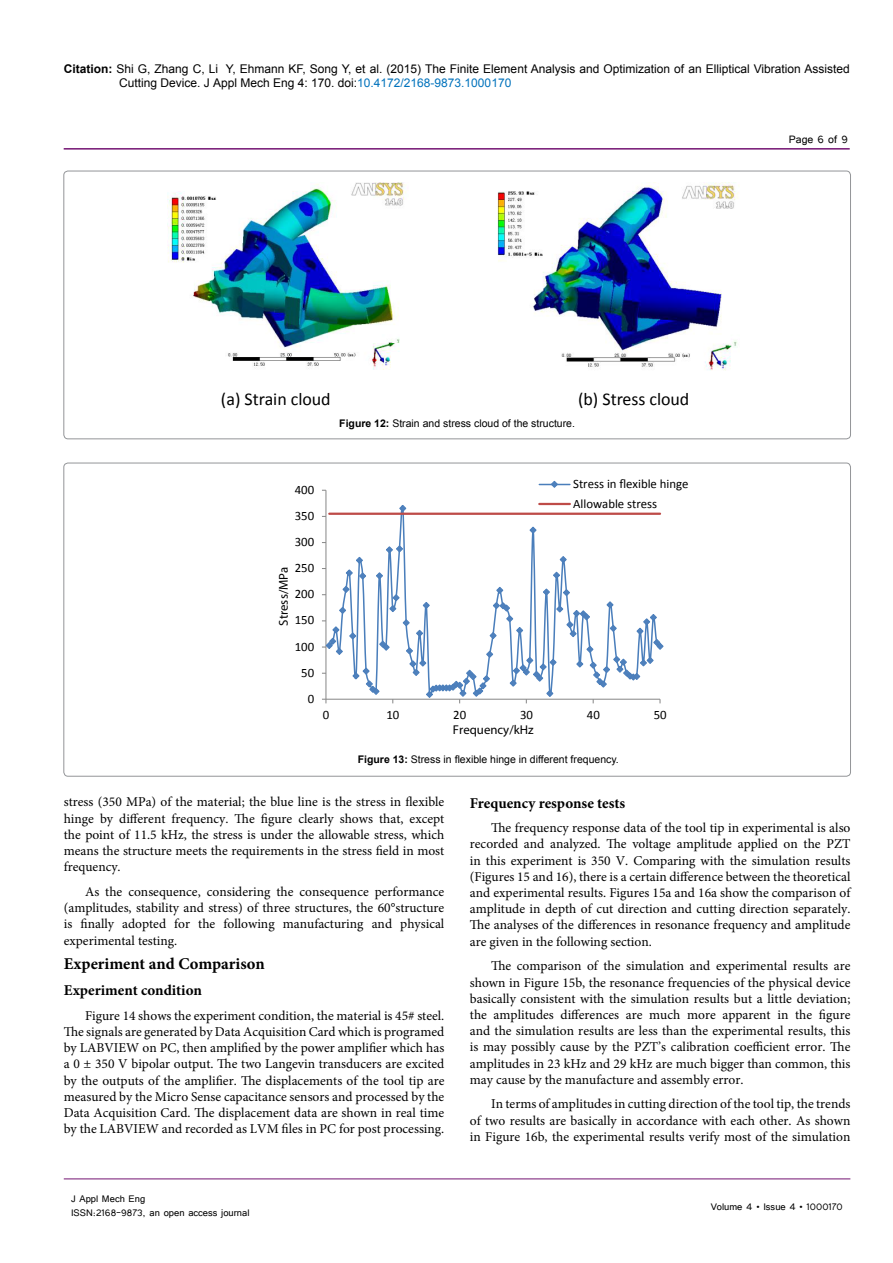
<style>
.page{position:relative;width:893px;height:1263px;background:#fff}
.page>*{position:absolute;margin:0;border:0;box-sizing:border-box;transform-origin:0 0}
.t1{font:18px "Calibri";letter-spacing:-.005em;color:#000}
.t2{font:700 16.5px "Minion Pro";color:#000}
.t3{font:700 15px "Minion Pro";color:#000}
.t4{font:13.5px/16.2px "Minion Pro";color:#000;text-align:justify}
.t5{font:13.5px "Tunga";color:#000}
.t6{font:12.75px/19.5px "Calibri";color:#000}
.t7{font:700 12.75px "Calibri";color:#000}
.t8{font:12px/14.4px "Arial";color:#000}
.t9{font:12px/14.4px "Tunga";color:#000}
.t10{font:10.5px "Arial";color:#000}
.s1{font-weight:700}
.s2{color:#0072bc}
</style>
<div class="page">
<hr style="left:64px;top:148px;width:786px;height:2px;background:#741472">
<hr style="left:64px;top:1179px;width:786px;height:1px;background:#741472">
<img style="left:168px;top:183px;width:238px;height:187px">
<img style="left:497px;top:183px;width:241px;height:188px">
<hr style="left:326px;top:490px;width:1px;height:209px;background:#868686">
<svg style="left:328px;top:502px;width:333px;height:40px"></svg>
<svg style="left:399px;top:504px;width:8px;height:8px"></svg>
<svg style="left:529px;top:526px;width:8px;height:8px"></svg>
<svg style="left:322px;top:542px;width:342px;height:161px"></svg>
<hr style="left:329px;top:513px;width:331px;height:2px;background:#be4b48">
<hr style="left:539px;top:484px;width:31px;height:1px;background:#4a7ebb">
<svg style="left:550px;top:480px;width:8px;height:8px"></svg>
<hr style="left:539px;top:503px;width:31px;height:2px;background:#be4b48">
<p class="t8" style="left:119px;top:61px;width:732px;text-indent:-55px"><span class="s1">Citation:</span> Shi G, Zhang C, Li Y, Ehmann KF, Song Y, et al. (2015) The Finite Element Analysis and Optimization of an Elliptical Vibration Assisted<br>Cutting Device. J Appl Mech Eng 4: 170. doi:<span class="s2">10.4172/2168-9873.1000170</span></p>
<h1 class="t1" style="left:221px;top:388px;width:111px">(a) Strain cloud</h1>
<h1 class="t1" style="left:578px;top:388px;width:113px">(b) Stress cloud</h1>
<p class="t10" style="left:339px;top:416px;width:237px"><span class="s1">Figure 12:</span> Strain and stress cloud of the structure.</p>
<p class="t6" style="left:295px;top:480px;width:21px">400</p>
<p class="t6" style="left:295px;top:506px;width:21px">350</p>
<p class="t6" style="left:295px;top:532px;width:21px">300</p>
<p class="t6" style="left:295px;top:558px;width:21px">250</p>
<p class="t7" style="left:276px;top:626px;width:61px;rotate:-90deg">Stress/MPa</p>
<p class="t6" style="left:295px;top:584px;width:21px">200</p>
<p class="t6" style="left:295px;top:610px;width:21px">150</p>
<p class="t6" style="left:295px;top:637px;width:21px">100</p>
<p class="t6" style="left:301px;top:663px;width:14px">50</p>
<p class="t6" style="left:308px;top:689px;width:8px">0</p>
<p class="t6" style="left:573px;top:474px;width:117px">Stress in flexible hinge<br>Allowable stress</p>
<p class="t6" style="left:323px;top:705px;width:8px">0</p>
<p class="t6" style="left:386px;top:705px;width:14px">10</p>
<p class="t6" style="left:453px;top:705px;width:14px">20</p>
<p class="t6" style="left:520px;top:705px;width:14px">30</p>
<p class="t6" style="left:587px;top:705px;width:14px">40</p>
<p class="t6" style="left:654px;top:705px;width:14px">50</p>
<p class="t7" style="left:453px;top:722px;width:82px">Frequency/kHz</p>
<p class="t10" style="left:358px;top:753px;width:263px"><span class="s1">Figure 13:</span> Stress in flexible hinge in different frequency.</p>
<p class="t5" style="left:789px;top:131px;width:60px">Page 6 of 9</p>
<p class="t4" style="left:64px;top:794px;width:382px">stress (350 MPa) of the material; the blue line is the stress in flexible hinge by different frequency. The figure clearly shows that, except the point of 11.5 kHz, the stress is under the allowable stress, which means the structure meets the requirements in the stress field in most frequency.</p>
<p class="t4" style="left:64px;top:884px;width:382px;text-indent:21px">As the consequence, considering the consequence performance (amplitudes, stability and stress) of three structures, the 60°structure is finally adopted for the following manufacturing and physical experimental testing.</p>
<p class="t2" style="left:64px;top:952px;width:202px">Experiment and Comparison</p>
<p class="t3" style="left:64px;top:980px;width:140px">Experiment condition</p>
<p class="t4" style="left:64px;top:1007px;width:382px;text-indent:21px">Figure 14 shows the experiment condition, the material is 45# steel.<br>The signals are generated by Data Acquisition Card which is programed by LABVIEW on PC, then amplified by the power amplifier which has a 0 ± 350 V bipolar output. The two Langevin transducers are excited by the outputs of the amplifier. The displacements of the tool tip are measured by the Micro Sense capacitance sensors and processed by the Data Acquisition Card. The displacement data are shown in real time by the LABVIEW and recorded as LVM files in PC for post processing.</p>
<p class="t9" style="left:71px;top:1190px;width:180px">J Appl Mech Eng<br>ISSN:2168-9873, an open access journal</p>
<p class="t3" style="left:470px;top:792px;width:157px">Frequency response tests</p>
<p class="t4" style="left:470px;top:820px;width:382px;text-indent:21px">The frequency response data of the tool tip in experimental is also recorded and analyzed. The voltage amplitude applied on the PZT in this experiment is 350 V. Comparing with the simulation results (Figures 15 and 16), there is a certain difference between the theoretical and experimental results. Figures 15a and 16a show the comparison of amplitude in depth of cut direction and cutting direction separately.<br>The analyses of the differences in resonance frequency and amplitude are given in the following section.</p>
<p class="t4" style="left:470px;top:958px;width:382px;text-indent:21px">The comparison of the simulation and experimental results are shown in Figure 15b, the resonance frequencies of the physical device basically consistent with the simulation results but a little deviation; the amplitudes differences are much more apparent in the figure and the simulation results are less than the experimental results, this is may possibly cause by the PZT’s calibration coefficient error. The amplitudes in 23 kHz and 29 kHz are much bigger than common, this may cause by the manufacture and assembly error.</p>
<p class="t4" style="left:470px;top:1096px;width:382px;text-indent:21px">In terms of amplitudes in cutting direction of the tool tip, the trends of two results are basically in accordance with each other. As shown in Figure 16b, the experimental results verify most of the simulation</p>
<p class="t9" style="left:711px;top:1199px;width:134px">Volume 4 • Issue 4 • 1000170</p>
</div>
